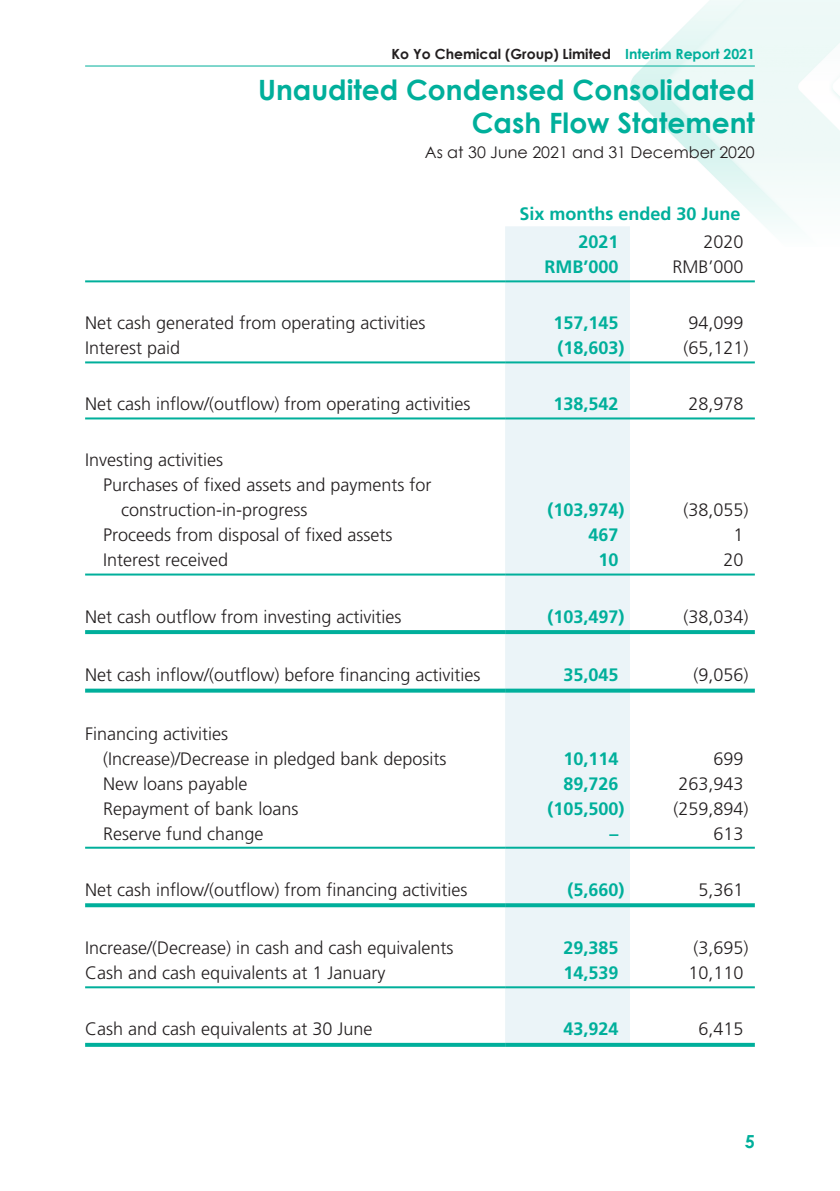
<style>
.page{position:relative;width:840px;height:1191px;background:#fff}
.page>*{position:absolute;margin:0;border:0;box-sizing:border-box;transform-origin:0 0}
.t1{font:700 28px/33.6px "Century Gothic";color:#00af9b;text-align:right}
.t2{font:300 18px/25px "Frutiger LT Std";color:#231f20}
.t3{font:700 18px/27.8px "Frutiger LT Std";color:#00af9b}
.t4{font:700 18px "Century Gothic";color:#00af9b}
.t5{font:16px "Century Gothic";color:#231f20}
.t6{font:700 14px "Century Gothic";color:#231f20}
.s1{color:#00af9b}
</style>
<div class="page">
<img style="left:610px;top:0;width:229px;height:246px">
<hr style="left:85px;top:65px;width:669px;height:1px;background:#00af9b">
<div style="left:505px;top:226px;width:124px;height:816px;background:#ebf4f8"></div>
<hr style="left:85px;top:280px;width:420px;height:2px;background:#00af9b">
<hr style="left:505px;top:280px;width:124px;height:2px;background:#00af9b">
<hr style="left:629px;top:280px;width:125px;height:2px;background:#00af9b">
<hr style="left:85px;top:361px;width:420px;height:2px;background:#00af9b">
<hr style="left:505px;top:361px;width:124px;height:2px;background:#00af9b">
<hr style="left:629px;top:361px;width:125px;height:2px;background:#00af9b">
<hr style="left:85px;top:417px;width:420px;height:2px;background:#00af9b">
<hr style="left:505px;top:417px;width:124px;height:2px;background:#00af9b">
<hr style="left:629px;top:417px;width:125px;height:2px;background:#00af9b">
<hr style="left:85px;top:573px;width:420px;height:2px;background:#00af9b">
<hr style="left:505px;top:573px;width:124px;height:2px;background:#00af9b">
<hr style="left:629px;top:573px;width:125px;height:2px;background:#00af9b">
<svg style="left:85px;top:630px;width:420px;height:4px;background:#05b09d"></svg>
<svg style="left:505px;top:630px;width:124px;height:4px"></svg>
<svg style="left:629px;top:630px;width:125px;height:4px"></svg>
<svg style="left:85px;top:688px;width:420px;height:4px;background:#28bbaa"></svg>
<svg style="left:505px;top:688px;width:124px;height:4px"></svg>
<svg style="left:629px;top:688px;width:125px;height:4px"></svg>
<hr style="left:85px;top:846px;width:420px;height:2px;background:#00af9b">
<hr style="left:505px;top:846px;width:124px;height:2px;background:#00af9b">
<hr style="left:629px;top:846px;width:125px;height:2px;background:#00af9b">
<svg style="left:85px;top:903px;width:420px;height:4px;background:#10b4a1"></svg>
<svg style="left:505px;top:903px;width:124px;height:4px"></svg>
<svg style="left:629px;top:903px;width:125px;height:4px"></svg>
<hr style="left:85px;top:986px;width:420px;height:2px;background:#00af9b">
<hr style="left:505px;top:986px;width:124px;height:2px;background:#00af9b">
<hr style="left:629px;top:986px;width:125px;height:2px;background:#00af9b">
<svg style="left:85px;top:1042px;width:420px;height:4px;background:#36c0b0"></svg>
<svg style="left:505px;top:1042px;width:124px;height:4px"></svg>
<svg style="left:629px;top:1042px;width:125px;height:4px"></svg>
<p class="t6" style="left:391px;top:43px;width:364px">Ko Yo Chemical (Group) Limited <span class="s1">Interim Report 2021</span></p>
<h1 class="t1" style="left:258px;top:71px;width:498px">Unaudited Condensed Consolidated<br>Cash Flow Statement</h1>
<p class="t5" style="left:424px;top:141px;width:331px">As at 30 June 2021 and 31 December 2020</p>
<p class="t3" style="left:578px;top:200px;width:163px;text-indent:-59px">Six months ended 30 June<br>2021</p>
<p class="t2" style="left:703px;top:230px;width:42px">2020</p>
<p class="t3" style="left:544px;top:253px;width:76px">RMB’000</p>
<p class="t2" style="left:672px;top:255px;width:73px">RMB’000</p>
<p class="t2" style="left:85px;top:311px;width:342px">Net cash generated from operating activities</p>
<p class="t3" style="left:553px;top:309px;width:67px">157,145</p>
<p class="t2" style="left:688px;top:311px;width:57px">94,099</p>
<p class="t2" style="left:85px;top:336px;width:97px">Interest paid</p>
<p class="t3" style="left:557px;top:334px;width:69px">(18,603)</p>
<p class="t2" style="left:683px;top:336px;width:67px">(65,121)</p>
<p class="t2" style="left:85px;top:392px;width:387px">Net cash inflow/(outflow) from operating activities</p>
<p class="t3" style="left:553px;top:390px;width:67px">138,542</p>
<p class="t2" style="left:688px;top:392px;width:57px">28,978</p>
<p class="t2" style="left:85px;top:448px;width:139px">Investing activities</p>
<p class="t2" style="left:103px;top:473px;width:330px">Purchases of fixed assets and payments for</p>
<p class="t2" style="left:121px;top:498px;width:188px">construction-in-progress</p>
<p class="t3" style="left:547px;top:496px;width:79px">(103,974)</p>
<p class="t2" style="left:683px;top:498px;width:67px">(38,055)</p>
<p class="t2" style="left:103px;top:523px;width:291px">Proceeds from disposal of fixed assets</p>
<p class="t3" style="left:588px;top:521px;width:32px">467</p>
<p class="t2" style="left:733px;top:523px;width:12px">1</p>
<p class="t2" style="left:103px;top:548px;width:126px">Interest received</p>
<p class="t3" style="left:598px;top:546px;width:22px">10</p>
<p class="t2" style="left:723px;top:548px;width:22px">20</p>
<p class="t2" style="left:85px;top:604px;width:317px">Net cash outflow from investing activities</p>
<p class="t3" style="left:547px;top:602px;width:79px">(103,497)</p>
<p class="t2" style="left:683px;top:604px;width:67px">(38,034)</p>
<p class="t2" style="left:85px;top:662px;width:397px">Net cash inflow/(outflow) before financing activities</p>
<p class="t3" style="left:563px;top:661px;width:57px">35,045</p>
<p class="t2" style="left:693px;top:662px;width:57px">(9,056)</p>
<p class="t2" style="left:103px;top:721px;width:345px;text-indent:-18px">Financing activities<br>(Increase)/Decrease in pledged bank deposits</p>
<p class="t3" style="left:563px;top:744px;width:57px">10,114</p>
<p class="t2" style="left:713px;top:746px;width:32px">699</p>
<p class="t2" style="left:103px;top:771px;width:146px">New loans payable</p>
<p class="t3" style="left:563px;top:769px;width:57px">89,726</p>
<p class="t2" style="left:678px;top:771px;width:67px">263,943</p>
<p class="t2" style="left:103px;top:796px;width:197px">Repayment of bank loans</p>
<p class="t3" style="left:547px;top:794px;width:79px">(105,500)</p>
<p class="t2" style="left:673px;top:796px;width:77px">(259,894)</p>
<p class="t2" style="left:103px;top:821px;width:162px">Reserve fund change</p>
<p class="t3" style="left:609px;top:819px;width:10px">–</p>
<p class="t2" style="left:713px;top:821px;width:32px">613</p>
<p class="t2" style="left:85px;top:877px;width:384px">Net cash inflow/(outflow) from financing activities</p>
<p class="t3" style="left:567px;top:875px;width:59px">(5,660)</p>
<p class="t2" style="left:698px;top:877px;width:47px">5,361</p>
<p class="t2" style="left:85px;top:935px;width:370px">Increase/(Decrease) in cash and cash equivalents</p>
<p class="t3" style="left:563px;top:934px;width:57px">29,385</p>
<p class="t2" style="left:693px;top:935px;width:57px">(3,695)</p>
<p class="t2" style="left:85px;top:960px;width:302px">Cash and cash equivalents at 1 January</p>
<p class="t3" style="left:563px;top:959px;width:57px">14,539</p>
<p class="t2" style="left:688px;top:960px;width:57px">10,110</p>
<p class="t2" style="left:85px;top:1016px;width:289px">Cash and cash equivalents at 30 June</p>
<p class="t3" style="left:563px;top:1015px;width:57px">43,924</p>
<p class="t2" style="left:698px;top:1016px;width:47px">6,415</p>
<p class="t4" style="left:744px;top:1128px;width:12px">5</p>
</div>
